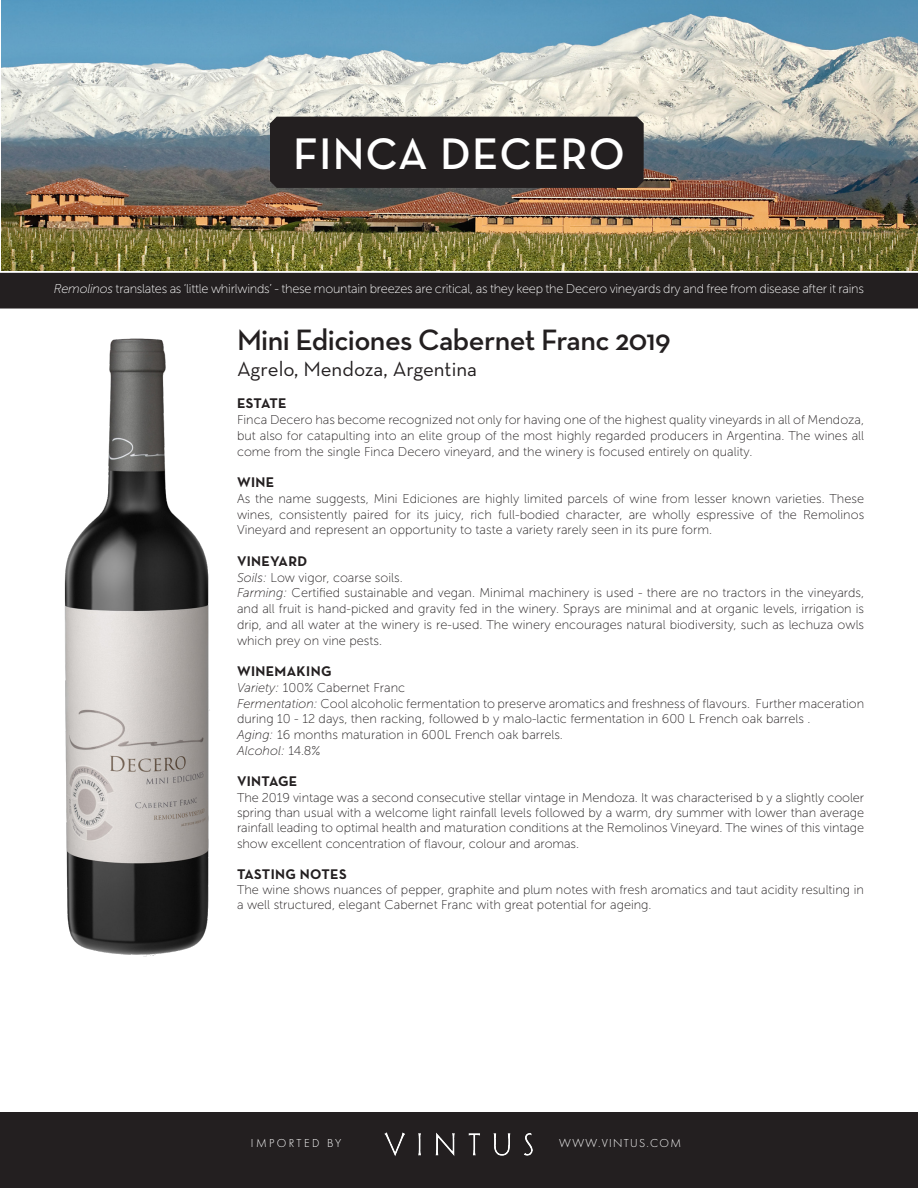
<style>
.page{position:relative;width:918px;height:1188px;background:#fff}
.page>*{position:absolute;margin:0;border:0;box-sizing:border-box;transform-origin:0 0}
.t1{font:600 45px "Neutraface Text";letter-spacing:.025em;color:#fff}
.t2{font:600 30px "Neutraface Text";letter-spacing:-.02em;color:#231f20}
.t3{font:21px "Neutraface Text";color:#231f20}
.t4{font:700 14.25px "Neutraface Text";letter-spacing:.025em;color:#231f20}
.t5{font:12.75px/15.8px "Museo Sans 100";color:#231f20;text-align:justify}
.t6{font:12.75px "Museo Sans 100";letter-spacing:-.02em;color:#fff}
.t7{font:italic 12.75px "Museo Sans 100";color:#231f20}
.t8{font:300 12px "Futura PT";letter-spacing:.11em;color:#fff}
.t9{font:300 12px "Futura PT";letter-spacing:.2em;color:#fff}
.s1{font-style:italic}
.s2{font-style:normal}
</style>
<div class="page">
<img style="left:2px;top:0;width:916px;height:271px">
<div style="left:1px;top:274px;width:916px;height:34px;background:#231f20"></div>
<div style="left:0;top:273px;width:918px;height:36px;border:2px solid #231f20"></div>
<div style="left:270px;top:117px;width:374px;height:71px;background:#231f20"></div>
<div style="left:0;top:1112px;width:918px;height:76px;background:#231f20"></div>
<img style="left:384px;top:1133px;width:148px;height:24px">
<img style="left:64px;top:338px;width:146px;height:619px">
<p class="t1" style="left:293px;top:126px;width:333px">FINCA DECERO</p>
<p class="t6" style="left:54px;top:282px;width:812px"><span class="s1">Remolinos</span> translates as ‘little whirlwinds’ - these mountain breezes are critical, as they keep the Decero vineyards dry and free from disease after it rains</p>
<p class="t2" style="left:237px;top:321px;width:435px">Mini Ediciones Cabernet Franc 2019</p>
<p class="t3" style="left:237px;top:355px;width:242px">Agrelo, Mendoza, Argentina</p>
<p class="t4" style="left:237px;top:394px;width:51px">ESTATE</p>
<p class="t5" style="left:237px;top:412px;width:629px">Finca Decero has become recognized not only for having one of the highest quality vineyards in all of Mendoza, but also for catapulting into an elite group of the most highly regarded producers in Argentina. The wines all come from the single Finca Decero vineyard, and the winery is focused entirely on quality.</p>
<p class="t4" style="left:237px;top:473px;width:39px">WINE</p>
<p class="t5" style="left:237px;top:491px;width:629px">As the name suggests, Mini Ediciones are highly limited parcels of wine from lesser known varieties. These wines, consistently paired for its juicy, rich full-bodied character, are wholly espressive of the Remolinos Vineyard and represent an opportunity to taste a variety rarely seen in its pure form.</p>
<p class="t4" style="left:237px;top:552px;width:72px">VINEYARD</p>
<p class="t5" style="left:237px;top:570px;width:167px"><span class="s1">Soils:</span> Low vigor, coarse soils.</p>
<p class="t5" style="left:237px;top:585px;width:629px"><span class="s1">Farming:</span> Certified sustainable and vegan. Minimal machinery is used - there are no tractors in the vineyards, and all fruit is hand-picked and gravity fed in the winery. Sprays are minimal and at organic levels, irrigation is drip, and all water at the winery is re-used. The winery encourages natural biodiversity, such as lechuza owls which prey on vine pests.</p>
<p class="t4" style="left:237px;top:662px;width:96px">WINEMAKING</p>
<p class="t5" style="left:237px;top:680px;width:170px"><span class="s1">Variety:</span> 100% Cabernet Franc</p>
<p class="t5" style="left:237px;top:696px;width:629px"><span class="s1">Fermentation:</span> Cool alcoholic fermentation to preserve aromatics and freshness of flavours. Further maceration during 10 - 12 days, then racking, followed b y malo-lactic fermentation in 600 L French oak barrels .</p>
<p class="t5" style="left:237px;top:727px;width:327px"><span class="s1">Aging:</span> 16 months maturation in 600L French oak barrels.</p>
<p class="t7" style="left:237px;top:744px;width:85px">Alcohol: <span class="s2">14.8%</span></p>
<p class="t4" style="left:237px;top:772px;width:62px">VINTAGE</p>
<p class="t5" style="left:237px;top:790px;width:629px;line-height:15.3px">The 2019 vintage was a second consecutive stellar vintage in Mendoza. It was characterised b y a slightly cooler spring than usual with a welcome light rainfall levels followed by a warm, dry summer with lower than average rainfall leading to optimal health and maturation conditions at the Remolinos Vineyard. The wines of this vintage show excellent concentration of flavour, colour and aromas.</p>
<p class="t4" style="left:237px;top:865px;width:111px">TASTING NOTES</p>
<p class="t5" style="left:237px;top:882px;width:628px">The wine shows nuances of pepper, graphite and plum notes with fresh aromatics and taut acidity resulting in</p>
<p class="t5" style="left:237px;top:897px;width:416px">a well structured, elegant Cabernet Franc with great potential for ageing.</p>
<p class="t9" style="left:251px;top:1137px;width:92px">IMPORTED BY</p>
<p class="t8" style="left:559px;top:1137px;width:123px">WWW.VINTUS.COM</p>
</div>
